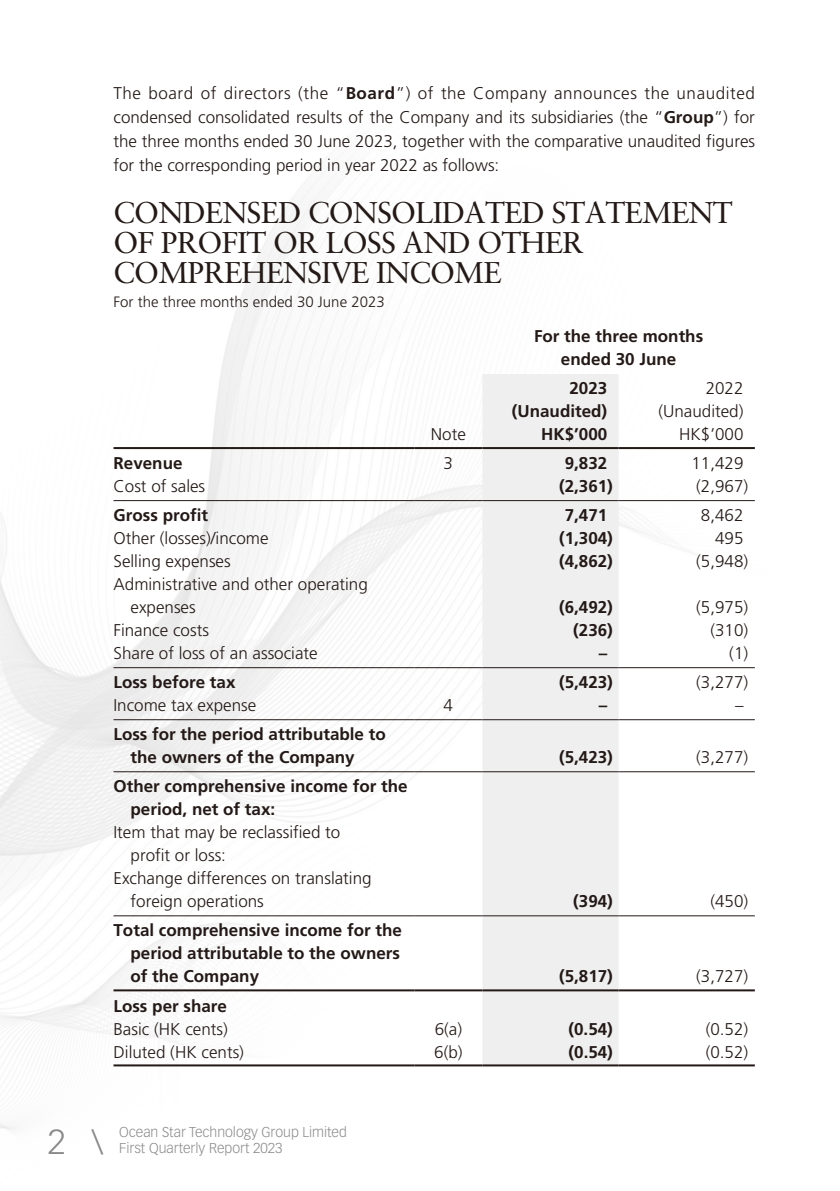
<style>
.page{position:relative;width:840px;height:1191px;background:#fff}
.page>*{position:absolute;margin:0;border:0;box-sizing:border-box;transform-origin:0 0}
.t1{font:300 34px "Vectora LT Std";color:#898989}
.t2{font:30px/30px "Sabon LT Std";letter-spacing:-.03em;color:#231916}
.t3{font:300 17px/24px "Frutiger LT Std";color:#231916;text-align:justify}
.t4{font:700 17px/23px "Frutiger LT Std";color:#231916}
.t5{font:300 15px "Frutiger LT Std";color:#231916}
.t6{font:300 14px "Vectora LT Std";color:#898989}
.s1{font-weight:700}
</style>
<div class="page">
<img style="left:0;top:190px;width:755px;height:940px">
<div style="left:482px;top:374px;width:136px;height:690px;background:#efeff0"></div>
<hr style="left:113px;top:447px;width:301px;height:2px;background:#231916">
<hr style="left:414px;top:447px;width:68px;height:2px;background:#231916">
<hr style="left:482px;top:447px;width:136px;height:2px;background:#231916">
<hr style="left:618px;top:447px;width:136px;height:2px;background:#231916">
<hr style="left:113px;top:500px;width:301px;height:1px;background:#231916">
<hr style="left:414px;top:500px;width:68px;height:1px;background:#231916">
<hr style="left:482px;top:500px;width:136px;height:1px;background:#231916">
<hr style="left:618px;top:500px;width:136px;height:1px;background:#231916">
<hr style="left:113px;top:667px;width:301px;height:1px;background:#231916">
<hr style="left:414px;top:667px;width:68px;height:1px;background:#231916">
<hr style="left:482px;top:667px;width:136px;height:1px;background:#231916">
<hr style="left:618px;top:667px;width:136px;height:1px;background:#231916">
<hr style="left:113px;top:719px;width:301px;height:1px;background:#231916">
<hr style="left:414px;top:719px;width:68px;height:1px;background:#231916">
<hr style="left:482px;top:719px;width:136px;height:1px;background:#231916">
<hr style="left:618px;top:719px;width:136px;height:1px;background:#231916">
<hr style="left:113px;top:771px;width:301px;height:1px;background:#231916">
<hr style="left:414px;top:771px;width:68px;height:1px;background:#231916">
<hr style="left:482px;top:771px;width:136px;height:1px;background:#231916">
<hr style="left:618px;top:771px;width:136px;height:1px;background:#231916">
<hr style="left:113px;top:915px;width:301px;height:1px;background:#231916">
<hr style="left:414px;top:915px;width:68px;height:1px;background:#231916">
<hr style="left:482px;top:915px;width:136px;height:1px;background:#231916">
<hr style="left:618px;top:915px;width:136px;height:1px;background:#231916">
<hr style="left:113px;top:989px;width:301px;height:2px;background:#231916">
<hr style="left:414px;top:989px;width:68px;height:2px;background:#231916">
<hr style="left:482px;top:989px;width:136px;height:2px;background:#231916">
<hr style="left:618px;top:989px;width:136px;height:2px;background:#231916">
<hr style="left:113px;top:1064px;width:301px;height:2px;background:#231916">
<hr style="left:414px;top:1064px;width:68px;height:2px;background:#231916">
<hr style="left:482px;top:1064px;width:136px;height:2px;background:#231916">
<hr style="left:618px;top:1064px;width:136px;height:2px;background:#231916">
<p class="t3" style="left:113px;top:82px;width:642px">The board of directors (the “<span class="s1">Board</span>”) of the Company announces the unaudited condensed consolidated results of the Company and its subsidiaries (the “<span class="s1">Group</span>”) for the three months ended 30 June 2023, together with the comparative unaudited figures for the corresponding period in year 2022 as follows:</p>
<h2 class="t2" style="left:113px;top:198px;width:620px">CONDENSED CONSOLIDATED STATEMENT<br>OF PROFIT OR LOSS AND OTHER<br>COMPREHENSIVE INCOME</h2>
<p class="t5" style="left:113px;top:294px;width:272px">For the three months ended 30 June 2023</p>
<p class="t4" style="left:533px;top:325px;width:171px;text-align:center">For the three months ended 30 June</p>
<p class="t4" style="left:569px;top:377px;width:39px">2023</p>
<p class="t3" style="left:705px;top:376px;width:39px">2022</p>
<p class="t4" style="left:511px;top:400px;width:97px">(Unaudited)</p>
<p class="t3" style="left:658px;top:399px;width:87px">(Unaudited)</p>
<p class="t3" style="left:430px;top:422px;width:36px">Note</p>
<p class="t4" style="left:540px;top:423px;width:68px">HK$’000</p>
<p class="t3" style="left:678px;top:422px;width:66px">HK$’000</p>
<p class="t4" style="left:113px;top:452px;width:70px">Revenue</p>
<p class="t3" style="left:443px;top:451px;width:11px">3</p>
<p class="t4" style="left:564px;top:452px;width:44px">9,832</p>
<p class="t3" style="left:691px;top:451px;width:53px">11,429</p>
<p class="t3" style="left:113px;top:474px;width:93px">Cost of sales</p>
<p class="t4" style="left:558px;top:475px;width:55px">(2,361)</p>
<p class="t3" style="left:695px;top:474px;width:53px">(2,967)</p>
<p class="t4" style="left:113px;top:504px;width:96px">Gross profit</p>
<p class="t4" style="left:564px;top:504px;width:44px">7,471</p>
<p class="t3" style="left:700px;top:503px;width:44px">8,462</p>
<p class="t3" style="left:113px;top:526px;width:156px">Other (losses)/income</p>
<p class="t4" style="left:558px;top:527px;width:55px">(1,304)</p>
<p class="t3" style="left:714px;top:526px;width:30px">495</p>
<p class="t3" style="left:113px;top:549px;width:119px">Selling expenses</p>
<p class="t4" style="left:558px;top:550px;width:55px">(4,862)</p>
<p class="t3" style="left:695px;top:549px;width:53px">(5,948)</p>
<p class="t3" style="left:130px;top:573px;width:239px;line-height:23px;text-indent:-17px">Administrative and other operating expenses</p>
<p class="t4" style="left:558px;top:596px;width:55px">(6,492)</p>
<p class="t3" style="left:695px;top:595px;width:53px">(5,975)</p>
<p class="t3" style="left:113px;top:618px;width:97px">Finance costs</p>
<p class="t4" style="left:573px;top:619px;width:41px">(236)</p>
<p class="t3" style="left:710px;top:618px;width:39px">(310)</p>
<p class="t3" style="left:113px;top:641px;width:206px">Share of loss of an associate</p>
<p class="t4" style="left:598px;top:642px;width:10px">–</p>
<p class="t3" style="left:729px;top:641px;width:20px">(1)</p>
<p class="t4" style="left:113px;top:671px;width:123px">Loss before tax</p>
<p class="t4" style="left:558px;top:671px;width:55px">(5,423)</p>
<p class="t3" style="left:695px;top:670px;width:53px">(3,277)</p>
<p class="t3" style="left:113px;top:693px;width:144px">Income tax expense</p>
<p class="t3" style="left:443px;top:693px;width:11px">4</p>
<p class="t4" style="left:598px;top:694px;width:10px">–</p>
<p class="t3" style="left:734px;top:693px;width:10px">–</p>
<p class="t4" style="left:130px;top:723px;width:257px;text-indent:-17px">Loss for the period attributable to the owners of the Company</p>
<p class="t4" style="left:558px;top:746px;width:55px">(5,423)</p>
<p class="t3" style="left:695px;top:745px;width:53px">(3,277)</p>
<p class="t4" style="left:130px;top:775px;width:278px;text-indent:-17px">Other comprehensive income for the period, net of tax:</p>
<p class="t3" style="left:113px;top:820px;width:228px">Item that may be reclassified to</p>
<p class="t3" style="left:130px;top:843px;width:97px">profit or loss:</p>
<p class="t3" style="left:113px;top:866px;width:259px">Exchange differences on translating</p>
<p class="t3" style="left:130px;top:889px;width:135px">foreign operations</p>
<p class="t4" style="left:573px;top:890px;width:41px">(394)</p>
<p class="t3" style="left:710px;top:889px;width:39px">(450)</p>
<p class="t4" style="left:130px;top:919px;width:273px;text-align:justify;text-indent:-17px">Total comprehensive income for the period attributable to the owners of the Company</p>
<p class="t4" style="left:558px;top:965px;width:55px">(5,817)</p>
<p class="t3" style="left:695px;top:964px;width:53px">(3,727)</p>
<p class="t4" style="left:113px;top:994px;width:115px">Loss per share</p>
<p class="t3" style="left:113px;top:1017px;width:116px">Basic (HK cents)</p>
<p class="t3" style="left:434px;top:1017px;width:29px">6(a)</p>
<p class="t4" style="left:568px;top:1017px;width:46px">(0.54)</p>
<p class="t3" style="left:705px;top:1017px;width:44px">(0.52)</p>
<p class="t3" style="left:113px;top:1040px;width:132px">Diluted (HK cents)</p>
<p class="t3" style="left:434px;top:1040px;width:30px">6(b)</p>
<p class="t4" style="left:568px;top:1040px;width:46px">(0.54)</p>
<p class="t3" style="left:705px;top:1040px;width:44px">(0.52)</p>
<h1 class="t1" style="left:48px;top:1122px;width:58px">2 \</h1>
<p class="t6" style="left:119px;top:1124px;width:229px">Ocean Star Technology Group Limited</p>
<p class="t6" style="left:119px;top:1140px;width:164px">First Quarterly Report 2023</p>
</div>
